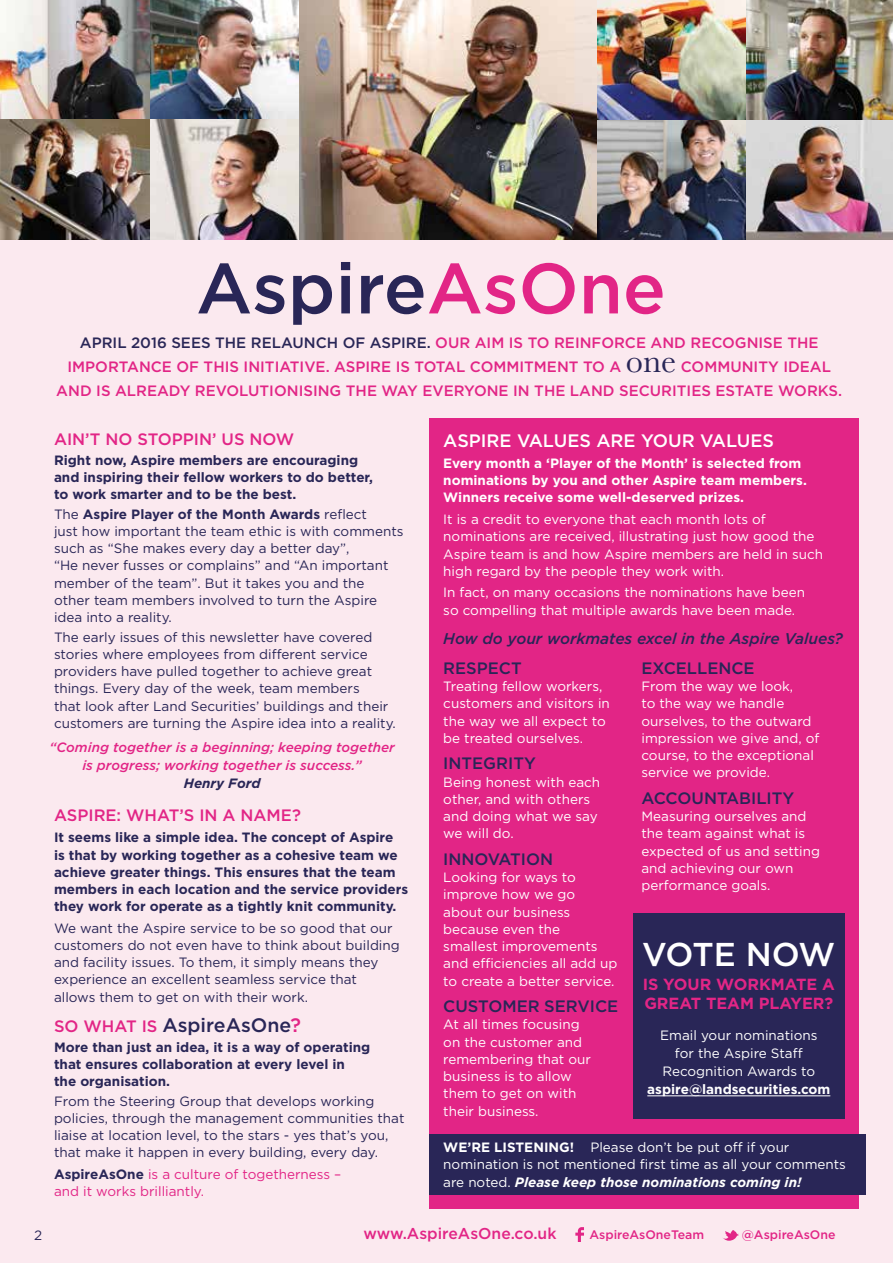
<style>
.page{position:relative;width:893px;height:1263px;background:#fbe9ef}
.page>*{position:absolute;margin:0;border:0;box-sizing:border-box;transform-origin:0 0}
.t1{font:500 71.1px "Gotham";color:#292657}
.t2{font:34.35px "Baskerville";color:#292657}
.t3{font:500 33px "Gotham";letter-spacing:-.04em;color:#fff}
.t4{font:500 19.5px "Gotham";color:#292657}
.t5{font:500 18px "Gotham";color:#fff}
.t6{font:500 16.5px "Gotham";color:#292657}
.t7{font:500 16.5px "Gotham";color:#e22586}
.t8{font:700 16.2px/19.5px "Gotham";color:#e22586}
.t9{font:500 15.75px "Gotham";color:#e22586}
.t10{font:italic 500 15.45px "Gotham";color:#292657}
.t11{font:500 15px/24px "Gotham";color:#e22586}
.t12{font:13.5px/17.2px "Gotham";color:#fff}
.t13{font:13.5px/17.2px "Gotham";color:#292657}
.t14{font:700 13.5px/17.2px "Gotham";color:#292657}
.t15{font:700 13.5px/17.2px "Gotham";color:#fff}
.t16{font:italic 500 13.5px/18px "Gotham";color:#e22586;text-align:center}
.t17{font:13.5px/17.2px "Gotham";color:#e22586}
.t18{font:italic 700 13.5px "Gotham";color:#292657}
.t19{font:500 12.3px "Gotham";color:#e22586}
.s1{color:#e22586}
.s2{color:#292657}
.s3{font-weight:700}
.s4{font-size:16.5px;color:#e22586}
.s5{font-weight:700;color:#292657}
.s6{font-weight:700;font-style:italic}
</style>
<div class="page">
<div style="left:429px;top:418px;width:430px;height:791px;background:#e22586"></div>
<svg style="left:575px;top:1227px;width:9px;height:15px"></svg>
<svg style="left:723px;top:1230px;width:16px;height:11px"></svg>
<div style="left:633px;top:913px;width:211px;height:205px;background:#292657"></div>
<hr style="left:647px;top:1095px;width:183px;height:1px;background:#fff">
<img style="left:0;top:0;width:596px;height:240px">
<img style="left:596px;top:120px;width:297px;height:120px">
<div style="left:429px;top:1134px;width:437px;height:61px;background:#292657"></div>
<img style="left:596px;top:0;width:297px;height:120px">
<h1 class="t1" style="left:196px;top:248px;width:471px">Aspire<span class="s1">AsOne</span></h1>
<p class="t11" style="left:67px;top:331px;width:753px;text-indent:12px"><span class="s2">APRIL 2016 SEES THE RELAUNCH OF ASPIRE.</span> OUR AIM IS TO REINFORCE AND RECOGNISE THE<br>IMPORTANCE OF THIS INITIATIVE. ASPIRE IS TOTAL COMMITMENT TO A</p>
<h2 class="t2" style="left:626px;top:341px;width:52px">one</h2>
<p class="t11" style="left:56px;top:355px;width:787px;text-indent:625px">COMMUNITY IDEAL<br>AND IS ALREADY REVOLUTIONISING THE WAY EVERYONE IN THE LAND SECURITIES ESTATE WORKS.</p>
<p class="t7" style="left:54px;top:430px;width:242px">AIN’T NO STOPPIN’ US NOW</p>
<p class="t14" style="left:54px;top:451px;width:320px">Right now, Aspire members are encouraging and inspiring their fellow workers to do better, to work smarter and to be the best.</p>
<p class="t13" style="left:54px;top:505px;width:351px">The <span class="s3">Aspire Player of the Month Awards</span> reflect<br>just how important the team ethic is with comments such as “She makes every day a better day”,<br>“He never fusses or complains” and “An important member of the team”. But it takes you and the other team members involved to turn the Aspire idea into a reality.</p>
<p class="t13" style="left:54px;top:628px;width:343px">The early issues of this newsletter have covered stories where employees from different service providers have pulled together to achieve great things. Every day of the week, team members<br>that look after Land Securities’ buildings and their customers are turning the Aspire idea into a reality.</p>
<h3 class="t5" style="left:443px;top:430px;width:332px">ASPIRE VALUES ARE YOUR VALUES</h3>
<p class="t15" style="left:443px;top:454px;width:365px">Every month a ‘Player of the Month’ is selected from nominations by you and other Aspire team members.<br>Winners receive some well-deserved prizes.</p>
<p class="t12" style="left:443px;top:510px;width:381px">It is a credit to everyone that each month lots of nominations are received, illustrating just how good the Aspire team is and how Aspire members are held in such high regard by the people they work with.</p>
<p class="t12" style="left:443px;top:584px;width:363px">In fact, on many occasions the nominations have been so compelling that multiple awards have been made.</p>
<p class="t10" style="left:443px;top:630px;width:401px">How do your workmates excel in the Aspire Values?</p>
<p class="t6" style="left:443px;top:658px;width:80px">RESPECT</p>
<p class="t12" style="left:443px;top:677px;width:168px">Treating fellow workers, customers and visitors in the way we all expect to be treated ourselves.</p>
<p class="t6" style="left:443px;top:754px;width:94px">INTEGRITY</p>
<p class="t12" style="left:443px;top:773px;width:158px">Being honest with each other, and with others and doing what we say we will do.</p>
<p class="t6" style="left:443px;top:850px;width:111px">INNOVATION</p>
<p class="t12" style="left:443px;top:868px;width:176px">Looking for ways to improve how we go about our business because even the smallest improvements and efficiencies all add up to create a better service.</p>
<p class="t6" style="left:443px;top:997px;width:176px">CUSTOMER SERVICE</p>
<p class="t12" style="left:443px;top:1016px;width:149px">At all times focusing on the customer and remembering that our business is to allow them to get on with their business.</p>
<p class="t6" style="left:641px;top:658px;width:115px">EXCELLENCE</p>
<p class="t12" style="left:641px;top:677px;width:179px">From the way we look,<br>to the way we handle ourselves, to the outward impression we give and, of course, to the exceptional service we provide.</p>
<p class="t6" style="left:641px;top:789px;width:154px">ACCOUNTABILITY</p>
<p class="t12" style="left:641px;top:807px;width:180px">Measuring ourselves and the team against what is expected of us and setting and achieving our own performance goals.</p>
<p class="t16" style="left:49px;top:738px;width:347px">“Coming together is a beginning; keeping together is progress; working together is success.”</p>
<p class="t18" style="left:184px;top:775px;width:78px">Henry Ford</p>
<p class="t7" style="left:54px;top:806px;width:248px">ASPIRE: WHAT’S IN A NAME?</p>
<p class="t14" style="left:54px;top:828px;width:356px">It seems like a simple idea. The concept of Aspire<br>is that by working together as a cohesive team we achieve greater things. This ensures that the team members in each location and the service providers they work for operate as a tightly knit community.</p>
<p class="t13" style="left:54px;top:919px;width:347px">We want the Aspire service to be so good that our customers do not even have to think about building and facility issues. To them, it simply means they experience an excellent seamless service that allows them to get on with their work.</p>
<h3 class="t4" style="left:54px;top:1014px;width:249px"><span class="s4">SO WHAT IS</span> AspireAsOne<span class="s1">?</span></h3>
<p class="t14" style="left:54px;top:1038px;width:318px">More than just an idea, it is a way of operating that ensures collaboration at every level in the organisation.</p>
<p class="t13" style="left:54px;top:1092px;width:352px">From the Steering Group that develops working policies, through the management communities that liaise at location level, to the stars - yes that’s you, that make it happen in every building, every day.</p>
<p class="t17" style="left:54px;top:1165px;width:289px"><span class="s5">AspireAsOne</span> is a culture of togetherness – and it works brilliantly.</p>
<h3 class="t3" style="left:642px;top:935px;width:195px">VOTE NOW</h3>
<p class="t8" style="left:643px;top:974px;width:194px">IS YOUR WORKMATE A<br>GREAT TEAM PLAYER?</p>
<p class="t12" style="left:660px;top:1026px;width:159px;line-height:18px;text-align:center">Email your nominations for the Aspire Staff<br>Recognition Awards to</p>
<p class="t15" style="left:647px;top:1080px;width:185px">aspire@landsecurities.com</p>
<p class="t12" style="left:443px;top:1138px;width:404px"><span class="s3">WE’RE LISTENING!</span> Please don’t be put off if your nomination is not mentioned first time as all your comments are noted. <span class="s6">Please keep those nominations coming in!</span></p>
<p class="t13" style="left:34px;top:1226px;width:10px">2</p>
<p class="t9" style="left:364px;top:1224px;width:194px">www.AspireAsOne.co.uk</p>
<p class="t19" style="left:589px;top:1227px;width:116px">AspireAsOneTeam</p>
<p class="t19" style="left:742px;top:1227px;width:95px">@AspireAsOne</p>
</div>
